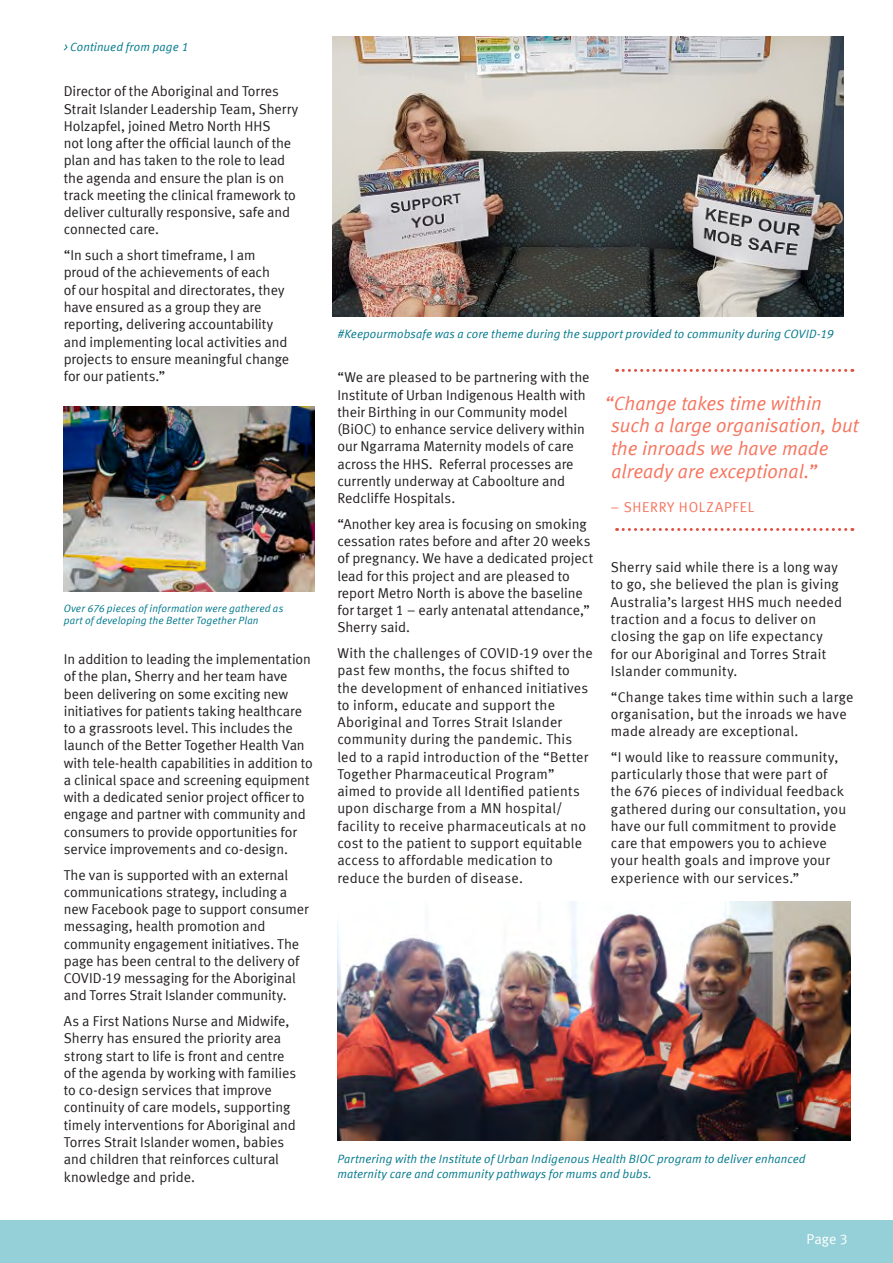
<style>
.page{position:relative;width:893px;height:1263px;background:#fff}
.page>*{position:absolute;margin:0;border:0;box-sizing:border-box;transform-origin:0 0}
.t1{font:italic 19.5px/22.5px "Meta Normal LF";color:#f6745e}
.t2{font:14.25px/17.2px "Meta Normal LF";letter-spacing:.005em;color:#231f20}
.t3{font:14.25px "Meta Normal LF";letter-spacing:.055em;color:#f6745e}
.t4{font:14.25px "Meta Normal LF";color:#fff}
.t5{font:italic 12px/15px "Meta Normal LF";letter-spacing:.01em;color:#00788c}
.t6{font:italic 10.5px/12px "Meta Normal LF";letter-spacing:.015em;color:#00788c}
</style>
<div class="page">
<div style="left:0;top:1220px;width:893px;height:43px;background:#95d0d8"></div>
<img style="left:64px;top:407px;width:251px;height:184px">
<img style="left:337px;top:902px;width:513px;height:238px">
<svg style="left:617px;top:528px;width:229px;height:3px"></svg>
<svg style="left:617px;top:369px;width:229px;height:3px"></svg>
<img style="left:332px;top:37px;width:511px;height:279px">
<p class="t5" style="left:64px;top:40px;width:126px">&gt; Continued from page 1</p>
<p class="t2" style="left:64px;top:83px;width:236px">Director of the Aboriginal and Torres Strait Islander Leadership Team, Sherry Holzapfel, joined Metro North HHS<br>not long after the official launch of the plan and has taken to the role to lead the agenda and ensure the plan is on track meeting the clinical framework to deliver culturally responsive, safe and connected care.</p>
<p class="t2" style="left:64px;top:246px;width:227px">“In such a short timeframe, I am proud of the achievements of each<br>of our hospital and directorates, they have ensured as a group they are reporting, delivering accountability and implementing local activities and projects to ensure meaningful change for our patients.”</p>
<p class="t6" style="left:64px;top:602px;width:221px">Over 676 pieces of information were gathered as part of developing the Better Together Plan</p>
<p class="t2" style="left:64px;top:650px;width:251px">In addition to leading the implementation of the plan, Sherry and her team have been delivering on some exciting new initiatives for patients taking healthcare to a grassroots level. This includes the launch of the Better Together Health Van with tele-health capabilities in addition to a clinical space and screening equipment with a dedicated senior project officer to engage and partner with community and consumers to provide opportunities for service improvements and co-design.</p>
<p class="t2" style="left:64px;top:866px;width:246px">The van is supported with an external communications strategy, including a new Facebook page to support consumer messaging, health promotion and community engagement initiatives. The page has been central to the delivery of COVID-19 messaging for the Aboriginal and Torres Strait Islander community.</p>
<p class="t2" style="left:64px;top:1012px;width:234px">As a First Nations Nurse and Midwife, Sherry has ensured the priority area strong start to life is front and centre of the agenda by working with families to co-design services that improve continuity of care models, supporting timely interventions for Aboriginal and Torres Strait Islander women, babies and children that reinforces cultural knowledge and pride.</p>
<p class="t5" style="left:337px;top:326px;width:498px">#Keepourmobsafe was a core theme during the support provided to community during COVID-19</p>
<p class="t2" style="left:337px;top:368px;width:254px">“We are pleased to be partnering with the Institute of Urban Indigenous Health with their Birthing in our Community model (BiOC) to enhance service delivery within our Ngarrama Maternity models of care across the HHS. Referral processes are currently underway at Caboolture and Redcliffe Hospitals.</p>
<p class="t2" style="left:337px;top:515px;width:257px">“Another key area is focusing on smoking cessation rates before and after 20 weeks of pregnancy. We have a dedicated project lead for this project and are pleased to report Metro North is above the baseline for target 1 – early antenatal attendance,” Sherry said.</p>
<p class="t2" style="left:337px;top:644px;width:257px">With the challenges of COVID-19 over the past few months, the focus shifted to the development of enhanced initiatives to inform, educate and support the Aboriginal and Torres Strait Islander community during the pandemic. This led to a rapid introduction of the “Better Together Pharmaceutical Program” aimed to provide all Identified patients upon discharge from a MN hospital/ facility to receive pharmaceuticals at no cost to the patient to support equitable access to affordable medication to reduce the burden of disease.</p>
<h1 class="t1" style="left:611px;top:392px;width:249px;text-indent:-6px">“Change takes time within such a large organisation, but the inroads we have made already are exceptional.”</h1>
<p class="t3" style="left:611px;top:499px;width:145px">– SHERRY HOLZAPFEL</p>
<p class="t2" style="left:611px;top:558px;width:233px">Sherry said while there is a long way to go, she believed the plan is giving Australia’s largest HHS much needed traction and a focus to deliver on closing the gap on life expectancy for our Aboriginal and Torres Strait Islander community.</p>
<p class="t2" style="left:611px;top:688px;width:244px">“Change takes time within such a large organisation, but the inroads we have made already are exceptional.</p>
<p class="t2" style="left:611px;top:748px;width:237px">“I would like to reassure community, particularly those that were part of the 676 pieces of individual feedback gathered during our consultation, you have our full commitment to provide care that empowers you to achieve your health goals and improve your experience with our services.”</p>
<p class="t5" style="left:337px;top:1151px;width:470px">Partnering with the Institute of Urban Indigenous Health BIOC program to deliver enhanced maternity care and community pathways for mums and bubs.</p>
<p class="t4" style="left:806px;top:1231px;width:43px">Page 3</p>
</div>
